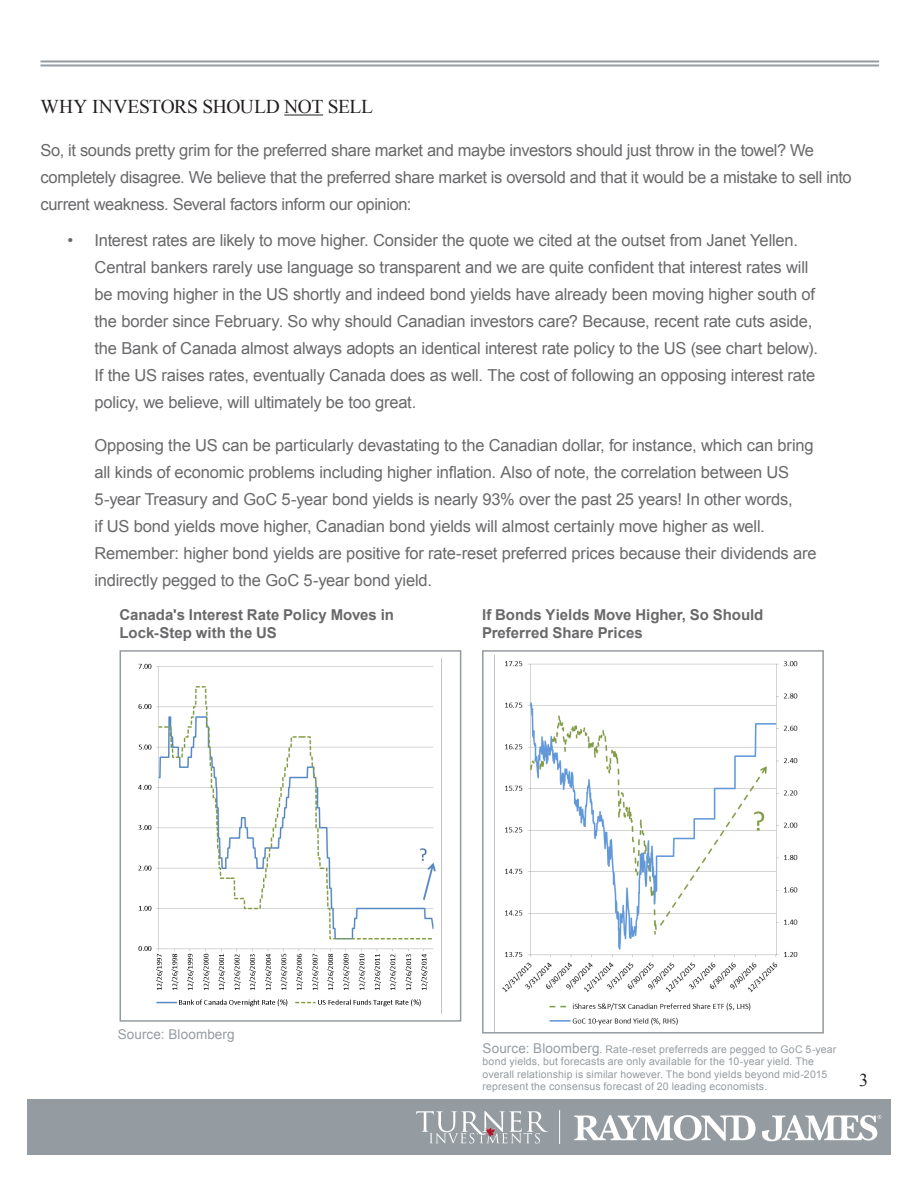
<style>
.page{position:relative;width:918px;height:1188px;background:#fff}
.page>*{position:absolute;margin:0;border:0;box-sizing:border-box;transform-origin:0 0}
.t1{font:19.5px "Times New Roman";letter-spacing:-.02em;color:#231f20}
.t2{font:18px "Times New Roman";color:#231f20}
.t3{font:16.5px/27px "Arial";letter-spacing:-.015em;color:#69696c}
.t4{font:700 15px/18px "Arial";color:#69696c}
.t5{font:13.5px "Arial";letter-spacing:.01em;color:#959ca1}
.t6{font:10.5px/12.6px "Arial";letter-spacing:.015em;color:#959ca1}
.s1{font-size:13.5px}
</style>
<div class="page">
<hr style="left:40px;top:60px;width:839px;height:2px;background:#959ca1">
<hr style="left:40px;top:64px;width:839px;height:2px;background:#959ca1">
<div style="left:27px;top:1100px;width:864px;height:55px;background:#959ca1"></div>
<svg style="left:416px;top:1111px;width:132px;height:32px"></svg>
<svg style="left:574px;top:1115px;width:182px;height:26px"></svg>
<svg style="left:762px;top:1115px;width:119px;height:27px"></svg>
<hr style="left:559px;top:1110px;width:1px;height:34px;background:#fff">
<hr style="left:284px;top:115px;width:39px;height:1px;background:#231f20">
<img style="left:138px;top:659px;width:304px;height:354px">
<div style="left:120px;top:650px;width:341px;height:372px;border:2px solid #959ca1"></div>
<img style="left:494px;top:656px;width:304px;height:375px">
<div style="left:482px;top:650px;width:342px;height:384px;border:2px solid #959ca1"></div>
<p class="t1" style="left:40px;top:93px;width:334px">WHY INVESTORS SHOULD NOT SELL</p>
<p class="t3" style="left:40px;top:137px;width:813px">So, it sounds pretty grim for the preferred share market and maybe investors should just throw in the towel? We completely disagree. We believe that the preferred share market is oversold and that it would be a mistake to sell into current weakness. Several factors inform our opinion:</p>
<p class="t3" style="left:94px;top:227px;width:725px;text-indent:-27px">• Interest rates are likely to move higher. Consider the quote we cited at the outset from Janet Yellen.<br>Central bankers rarely use language so transparent and we are quite confident that interest rates will be moving higher in the US shortly and indeed bond yields have already been moving higher south of the border since February. So why should Canadian investors care? Because, recent rate cuts aside, the Bank of Canada almost always adopts an identical interest rate policy to the US (see chart below).<br>If the US raises rates, eventually Canada does as well. The cost of following an opposing interest rate policy, we believe, will ultimately be too great.</p>
<p class="t3" style="left:94px;top:432px;width:724px">Opposing the US can be particularly devastating to the Canadian dollar, for instance, which can bring all kinds of economic problems including higher inflation. Also of note, the correlation between US 5-year Treasury and GoC 5-year bond yields is nearly 93% over the past 25 years! In other words,<br>if US bond yields move higher, Canadian bond yields will almost certainly move higher as well.<br>Remember: higher bond yields are positive for rate-reset preferred prices because their dividends are indirectly pegged to the GoC 5-year bond yield.</p>
<p class="t4" style="left:120px;top:606px;width:276px">Canada's Interest Rate Policy Moves in<br>Lock-Step with the US</p>
<p class="t4" style="left:482px;top:606px;width:283px">If Bonds Yields Move Higher, So Should<br>Preferred Share Prices</p>
<p class="t5" style="left:118px;top:1026px;width:118px">Source: Bloomberg</p>
<p class="t6" style="left:483px;top:1043px;width:355px"><span class="s1">Source: Bloomberg</span>. Rate-reset preferreds are pegged to GoC 5-year bond yields, but forecasts are only available for the 10-year yield. The overall relationship is similar however. The bond yields beyond mid-2015 represent the consensus forecast of 20 leading economists.</p>
<p class="t2" style="left:859px;top:1067px;width:10px">3</p>
</div>
